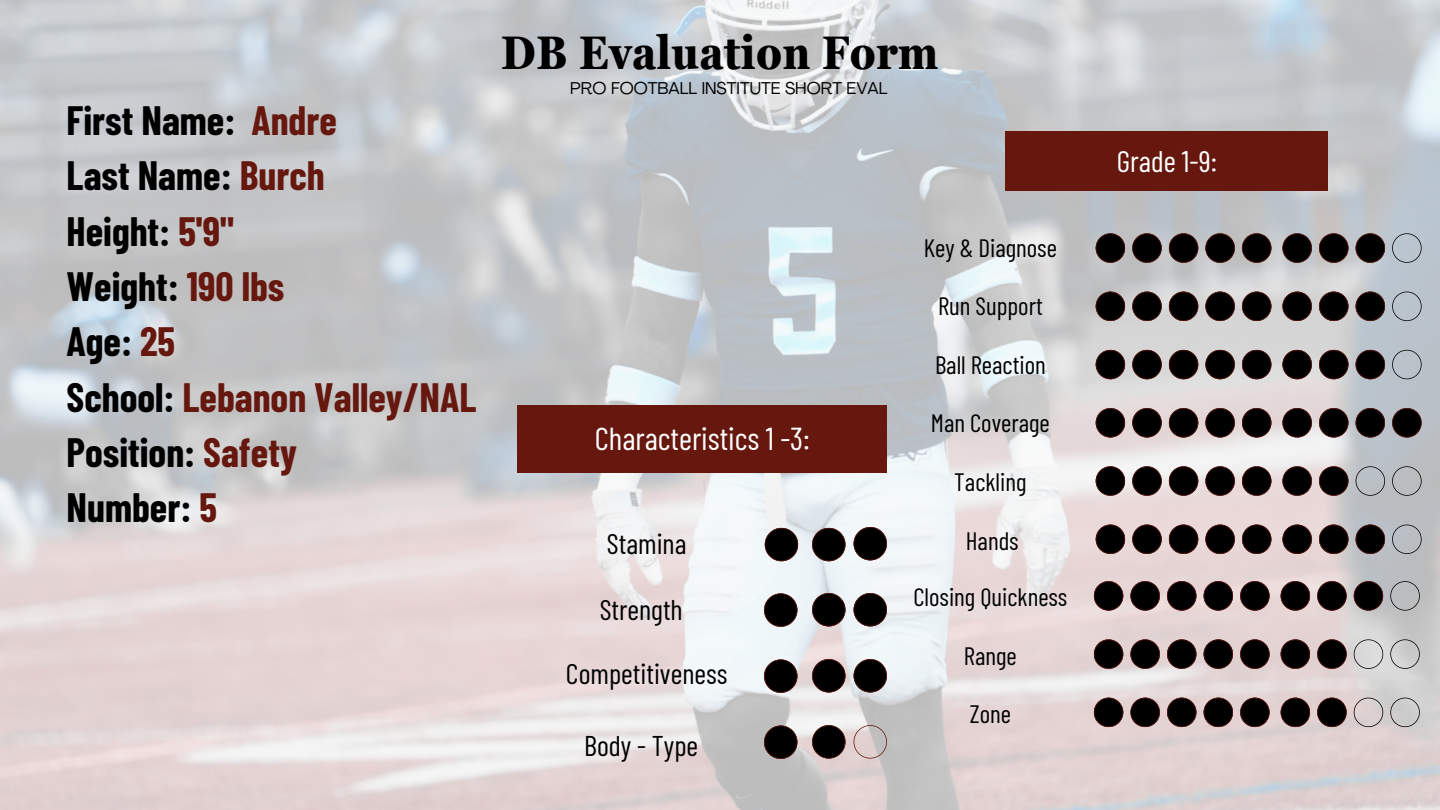
<style>
.page{position:relative;width:1440px;height:810px;background:#fff}
.page>*{position:absolute;margin:0;border:0;box-sizing:border-box;transform-origin:0 0}
.t1{font:700 condensed 47.1px "Georgia Pro";color:#000}
.t2{font:700 40.1px/55.3px "Barlow Condensed";color:#000}
.t3{font:31.8px "Barlow Condensed";color:#fff}
.t4{font:29.8px "Barlow Condensed";color:#fff}
.t5{font:28.5px "Barlow Condensed";color:#000}
.t6{font:25.2px "Barlow Condensed";color:#000}
.t7{font:16.9px "Agrandir";color:#000}
.s1{color:#66180f}
</style>
<div class="page">
<img style="left:0;top:0;width:1440px;height:810px">
<div style="left:518px;top:405px;width:369px;height:67px;background:#66180f"></div>
<svg style="left:765px;top:528px;width:33px;height:33px"></svg>
<svg style="left:812px;top:528px;width:34px;height:33px"></svg>
<svg style="left:854px;top:527px;width:33px;height:33px"></svg>
<svg style="left:764px;top:593px;width:33px;height:34px"></svg>
<svg style="left:812px;top:593px;width:34px;height:33px"></svg>
<svg style="left:854px;top:593px;width:33px;height:33px"></svg>
<svg style="left:764px;top:659px;width:33px;height:34px"></svg>
<svg style="left:812px;top:659px;width:34px;height:34px"></svg>
<svg style="left:854px;top:659px;width:33px;height:34px"></svg>
<svg style="left:764px;top:725px;width:33px;height:34px"></svg>
<svg style="left:812px;top:725px;width:34px;height:34px"></svg>
<svg style="left:854px;top:725px;width:33px;height:34px"></svg>
<svg style="left:1096px;top:233px;width:29px;height:30px"></svg>
<svg style="left:1132px;top:233px;width:30px;height:30px"></svg>
<svg style="left:1205px;top:233px;width:30px;height:30px"></svg>
<svg style="left:1169px;top:233px;width:29px;height:30px"></svg>
<svg style="left:1242px;top:233px;width:29px;height:30px"></svg>
<svg style="left:1096px;top:292px;width:29px;height:29px"></svg>
<svg style="left:1132px;top:292px;width:30px;height:29px"></svg>
<svg style="left:1205px;top:292px;width:30px;height:29px"></svg>
<svg style="left:1169px;top:292px;width:29px;height:29px"></svg>
<svg style="left:1242px;top:292px;width:29px;height:29px"></svg>
<svg style="left:1096px;top:350px;width:29px;height:29px"></svg>
<svg style="left:1132px;top:350px;width:30px;height:29px"></svg>
<svg style="left:1205px;top:350px;width:30px;height:29px"></svg>
<svg style="left:1169px;top:350px;width:29px;height:29px"></svg>
<svg style="left:1242px;top:350px;width:29px;height:29px"></svg>
<svg style="left:1096px;top:408px;width:29px;height:30px"></svg>
<svg style="left:1132px;top:408px;width:30px;height:30px"></svg>
<svg style="left:1205px;top:408px;width:30px;height:30px"></svg>
<svg style="left:1169px;top:408px;width:29px;height:30px"></svg>
<svg style="left:1242px;top:408px;width:29px;height:30px"></svg>
<svg style="left:1096px;top:466px;width:29px;height:30px"></svg>
<svg style="left:1132px;top:466px;width:30px;height:30px"></svg>
<svg style="left:1205px;top:466px;width:30px;height:30px"></svg>
<svg style="left:1169px;top:466px;width:29px;height:30px"></svg>
<svg style="left:1242px;top:466px;width:29px;height:30px"></svg>
<svg style="left:1096px;top:525px;width:29px;height:29px"></svg>
<svg style="left:1132px;top:525px;width:30px;height:29px"></svg>
<svg style="left:1205px;top:525px;width:30px;height:29px"></svg>
<svg style="left:1169px;top:525px;width:29px;height:29px"></svg>
<svg style="left:1242px;top:525px;width:29px;height:29px"></svg>
<svg style="left:1282px;top:233px;width:30px;height:30px"></svg>
<svg style="left:1319px;top:233px;width:29px;height:30px"></svg>
<svg style="left:1392px;top:233px;width:30px;height:30px"></svg>
<svg style="left:1356px;top:233px;width:29px;height:30px"></svg>
<svg style="left:1282px;top:292px;width:30px;height:29px"></svg>
<svg style="left:1319px;top:292px;width:29px;height:29px"></svg>
<svg style="left:1392px;top:292px;width:30px;height:29px"></svg>
<svg style="left:1356px;top:292px;width:29px;height:29px"></svg>
<svg style="left:1282px;top:350px;width:30px;height:29px"></svg>
<svg style="left:1319px;top:350px;width:29px;height:29px"></svg>
<svg style="left:1392px;top:350px;width:30px;height:29px"></svg>
<svg style="left:1356px;top:350px;width:29px;height:29px"></svg>
<svg style="left:1282px;top:408px;width:30px;height:30px"></svg>
<svg style="left:1319px;top:408px;width:29px;height:30px"></svg>
<svg style="left:1392px;top:408px;width:30px;height:30px"></svg>
<svg style="left:1356px;top:408px;width:29px;height:30px"></svg>
<svg style="left:1282px;top:466px;width:30px;height:30px"></svg>
<svg style="left:1319px;top:466px;width:29px;height:30px"></svg>
<svg style="left:1392px;top:466px;width:30px;height:30px"></svg>
<svg style="left:1356px;top:466px;width:29px;height:30px"></svg>
<svg style="left:1282px;top:525px;width:30px;height:29px"></svg>
<svg style="left:1319px;top:525px;width:29px;height:29px"></svg>
<svg style="left:1392px;top:525px;width:30px;height:29px"></svg>
<svg style="left:1356px;top:525px;width:29px;height:29px"></svg>
<div style="left:1006px;top:131px;width:322px;height:60px;background:#66180f"></div>
<svg style="left:1094px;top:581px;width:29px;height:30px"></svg>
<svg style="left:1130px;top:581px;width:30px;height:30px"></svg>
<svg style="left:1204px;top:581px;width:29px;height:30px"></svg>
<svg style="left:1167px;top:581px;width:29px;height:30px"></svg>
<svg style="left:1240px;top:581px;width:30px;height:30px"></svg>
<svg style="left:1094px;top:639px;width:29px;height:30px"></svg>
<svg style="left:1130px;top:639px;width:30px;height:30px"></svg>
<svg style="left:1204px;top:639px;width:29px;height:30px"></svg>
<svg style="left:1167px;top:639px;width:29px;height:30px"></svg>
<svg style="left:1240px;top:639px;width:30px;height:30px"></svg>
<svg style="left:1094px;top:698px;width:29px;height:29px"></svg>
<svg style="left:1130px;top:698px;width:30px;height:29px"></svg>
<svg style="left:1204px;top:698px;width:29px;height:29px"></svg>
<svg style="left:1167px;top:698px;width:29px;height:29px"></svg>
<svg style="left:1240px;top:698px;width:30px;height:29px"></svg>
<svg style="left:1281px;top:581px;width:29px;height:30px"></svg>
<svg style="left:1317px;top:581px;width:30px;height:30px"></svg>
<svg style="left:1390px;top:581px;width:30px;height:30px"></svg>
<svg style="left:1354px;top:581px;width:29px;height:30px"></svg>
<svg style="left:1281px;top:639px;width:29px;height:30px"></svg>
<svg style="left:1317px;top:639px;width:30px;height:30px"></svg>
<svg style="left:1390px;top:639px;width:30px;height:30px"></svg>
<svg style="left:1354px;top:639px;width:29px;height:30px"></svg>
<svg style="left:1281px;top:698px;width:29px;height:29px"></svg>
<svg style="left:1317px;top:698px;width:30px;height:29px"></svg>
<svg style="left:1390px;top:698px;width:30px;height:29px"></svg>
<svg style="left:1354px;top:698px;width:29px;height:29px"></svg>
<h2 class="t2" style="left:67px;top:91px;width:411px">First Name: <span class="s1">Andre<br></span>Last Name: <span class="s1">Burch<br></span>Height: <span class="s1">5'9"<br></span>Weight: <span class="s1">190 lbs<br></span>Age: <span class="s1">25<br></span>School: <span class="s1">Lebanon Valley/NAL<br></span>Position: <span class="s1">Safety<br></span>Number: <span class="s1">5</span></h2>
<h1 class="t1" style="left:501px;top:26px;width:439px">DB Evaluation Form</h1>
<p class="t7" style="left:570px;top:82px;width:319px">PRO FOOTBALL INSTITUTE SHORT EVAL</p>
<h5 class="t3" style="left:595px;top:418px;width:217px">Characteristics 1 -3:</h5>
<h5 class="t5" style="left:607px;top:526px;width:81px">Stamina</h5>
<h5 class="t5" style="left:600px;top:591px;width:85px">Strength</h5>
<h5 class="t5" style="left:566px;top:656px;width:163px">Competitiveness</h5>
<h5 class="t5" style="left:584px;top:728px;width:115px">Body - Type</h5>
<h5 class="t6" style="left:924px;top:232px;width:135px">Key &amp; Diagnose</h5>
<h3 class="t6" style="left:938px;top:290px;width:106px">Run Support</h3>
<h4 class="t6" style="left:935px;top:349px;width:112px">Ball Reaction</h4>
<h4 class="t6" style="left:931px;top:407px;width:120px">Man Coverage</h4>
<h4 class="t6" style="left:954px;top:466px;width:74px">Tackling</h4>
<h4 class="t6" style="left:966px;top:525px;width:54px">Hands</h4>
<h5 class="t6" style="left:913px;top:581px;width:156px">Closing Quickness</h5>
<h5 class="t6" style="left:964px;top:640px;width:54px">Range</h5>
<h5 class="t6" style="left:970px;top:698px;width:43px">Zone</h5>
<h5 class="t4" style="left:1117px;top:143px;width:102px">Grade 1-9:</h5>
</div>
